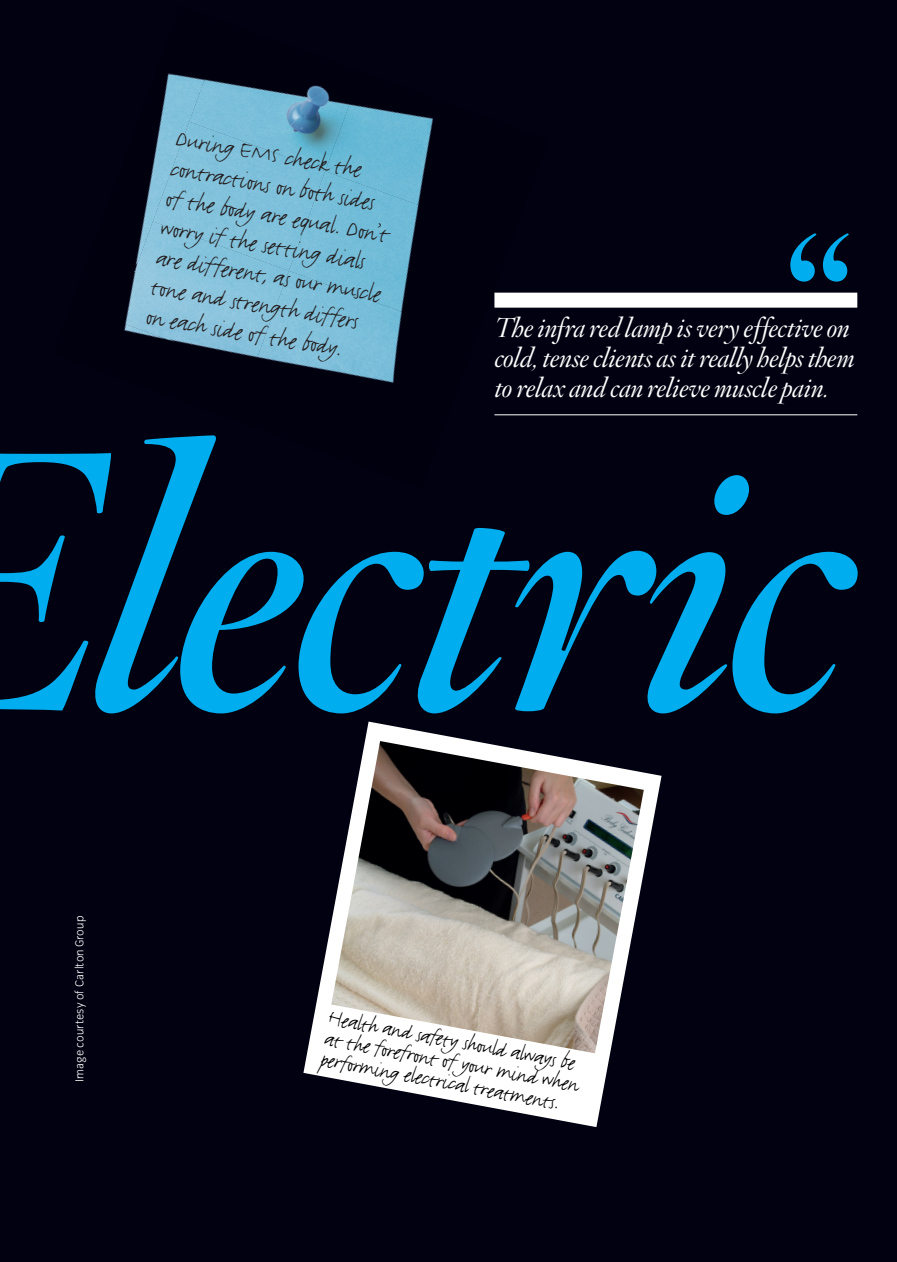
<style>
.page{position:relative;width:897px;height:1262px;background:#fff}
.page>*{position:absolute;margin:0;border:0;box-sizing:border-box;transform-origin:0 0}
.t1{font:189px "Hoefler Titling HTF Sm Roman";color:#00aeef}
.t2{font:27px/30px "Justlefthand";color:#231f20}
.t3{font:italic 27px/30px "Hoefler Titling HTF Lt";letter-spacing:-.015em;color:#fff}
.t4{font:24px/21px "Justlefthand";color:#000001}
.t5{font:300 12px "Congress Sans";letter-spacing:.015em;color:#fff}
</style>
<div class="page">
<div style="left:0;top:0;width:15px;height:1262px;background:#010111"></div>
<div style="left:2px;top:0;width:894px;height:1262px;background:#010111"></div>
<svg style="left:0;top:437px;width:857px;height:342px"></svg>
<img style="left:375px;top:437px;width:101px;height:51px">
<img style="left:283px;top:437px;width:118px;height:35px">
<img style="left:181px;top:435px;width:116px;height:3px">
<img style="left:206px;top:79px;width:119px;height:43px">
<img style="left:325px;top:90px;width:109px;height:81px">
<img style="left:143px;top:75px;width:63px;height:146px">
<img style="left:153px;top:122px;width:172px;height:99px">
<img style="left:288px;top:171px;width:137px;height:100px">
<img style="left:395px;top:260px;width:30px;height:11px">
<img style="left:125px;top:221px;width:164px;height:101px">
<img style="left:252px;top:271px;width:156px;height:112px">
<img style="left:124px;top:322px;width:213px;height:61px">
<div style="left:494px;top:293px;width:362px;height:15px;background:#fff"></div>
<hr style="left:494px;top:414px;width:362px;height:1px;background:#fff">
<img style="left:283px;top:722px;width:20px;height:57px">
<svg style="left:303px;top:721px;width:358px;height:406px"></svg>
<img style="left:331px;top:741px;width:312px;height:312px">
<p class="t2" style="left:179px;top:124px;width:230px;rotate:10deg">During EMS check the contractions on both sides of the body are equal. Don’t worry if the setting dials are different, as our muscle tone and strength differs on each side of the body.</p>
<h1 class="t1" style="left:779px;top:182px;width:78px">“</h1>
<p class="t3" style="left:494px;top:314px;width:361px">The infra red lamp is very effective on cold, tense clients as it really helps them to relax and can relieve muscle pain.</p>
<p class="t5" style="left:73px;top:1081px;width:167px;rotate:-90deg">Image courtesy of Carlton Group</p>
<p class="t4" style="left:331px;top:1006px;width:259px;rotate:11deg">Health and safety should always be at the forefront of your mind when performing electrical treatments.</p>
</div>
